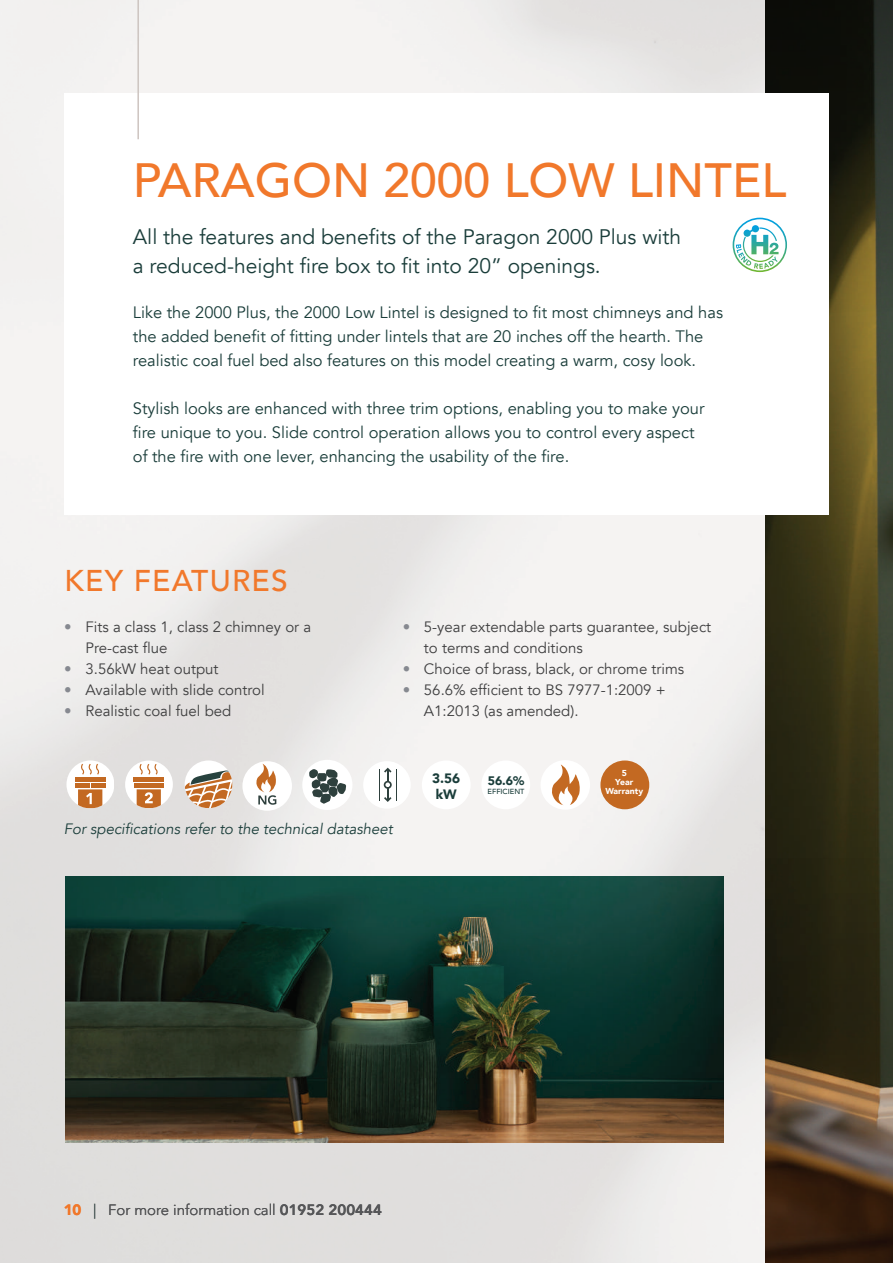
<style>
.page{position:relative;width:893px;height:1263px;background:#fff}
.page>*{position:absolute;margin:0;border:0;box-sizing:border-box;transform-origin:0 0}
.t1{font:500 48px "Avenir";color:#f1782b}
.t2{font:500 30px "Avenir";letter-spacing:.04em;color:#f1782b}
.t3{font:21px/28.5px "Avenir";color:#1a3d3a}
.t4{font:16.5px/24px "Avenir";color:#1a3d3a}
.t5{font:15px/21px "Avenir";color:#3e3e3f}
.t6{font:italic 15px "Avenir";color:#1a3d3a}
.t7{font:300 15px "Avenir";color:#57585a}
.t8{font:900 15px "Avenir";color:#f1782b}
.t9{font:900 13.5px/16.2px "Avenir";color:#1a3d3a}
.t10{font:900 12.3px "Avenir";color:#1a3d3a}
.t11{font:900 8.7px/8.7px "Avenir";color:#fff;text-align:center}
.t12{font:500 7.35px "Avenir";color:#1a3d3a}
.s1{color:#868990}
.s2{color:#405654}
.s3{font-weight:800;color:#3e3e3f}
</style>
<div class="page">
<img style="left:0;top:0;width:765px;height:1263px">
<img style="left:765px;top:336px;width:128px;height:465px">
<svg style="left:765px;top:0;width:128px;height:336px;background:#2a2918"></svg>
<div style="left:65px;top:94px;width:764px;height:420px;background:#fff"></div>
<svg style="left:66px;top:760px;width:47px;height:48px"></svg>
<div style="left:125px;top:760px;width:48px;height:48px;background:#fff;border-radius:50%"></div>
<div style="left:149px;top:783px;width:15px;height:5px;background:#c36922"></div>
<div style="left:134px;top:783px;width:14px;height:5px;background:#c36922"></div>
<svg style="left:137px;top:789px;width:24px;height:19px"></svg>
<svg style="left:134px;top:764px;width:30px;height:18px"></svg>
<div style="left:242px;top:761px;width:50px;height:50px;background:#fff;border-radius:50%"></div>
<svg style="left:256px;top:764px;width:21px;height:41px"></svg>
<div style="left:541px;top:760px;width:49px;height:50px;background:#fff;border-radius:50%"></div>
<svg style="left:552px;top:765px;width:28px;height:40px"></svg>
<div style="left:302px;top:760px;width:50px;height:50px;background:#fff;border-radius:50%"></div>
<svg style="left:309px;top:769px;width:37px;height:35px"></svg>
<div style="left:363px;top:761px;width:48px;height:48px;background:#fff;border-radius:50%"></div>
<svg style="left:384px;top:768px;width:8px;height:34px"></svg>
<hr style="left:379px;top:769px;width:1px;height:32px;background:#2e403d">
<hr style="left:396px;top:769px;width:1px;height:32px;background:#2e403d">
<div style="left:422px;top:760px;width:49px;height:49px;background:#fff;border-radius:50%"></div>
<div style="left:481px;top:760px;width:49px;height:49px;background:#fff;border-radius:50%"></div>
<div style="left:600px;top:760px;width:49px;height:49px;background:#c36922;border-radius:50%"></div>
<hr style="left:137px;top:0;width:2px;height:139px;background:#cdc4c0">
<img style="left:66px;top:876px;width:657px;height:267px">
<div style="left:185px;top:760px;width:47px;height:48px;background:#fff;border-radius:50%"></div>
<svg style="left:185px;top:770px;width:47px;height:38px"></svg>
<svg style="left:733px;top:218px;width:54px;height:54px"></svg>
<svg style="left:743px;top:225px;width:36px;height:37px"></svg>
<svg style="left:736px;top:244px;width:42px;height:25px"></svg>
<svg style="left:765px;top:801px;width:128px;height:462px;background:#3b2f1c"></svg>
<h1 class="t1" style="left:133px;top:139px;width:655px">PARAGON 2000 LOW LINTEL</h1>
<p class="t3" style="left:133px;top:223px;width:550px">All the features and benefits of the Paragon 2000 Plus with a reduced-height fi re box to fit into 20” openings.</p>
<p class="t4" style="left:133px;top:300px;width:592px">Like the 2000 Plus, the 2000 Low Lintel is designed to fit most chimneys and has the added benefit of fitting under lintels that are 20 inches off the hearth. The realistic coal fuel bed also features on this model creating a warm, cosy look.</p>
<p class="t4" style="left:133px;top:396px;width:573px">Stylish looks are enhanced with three trim options, enabling you to make your fi re unique to you. Slide control operation allows you to control every aspect of the fi re with one lever, enhancing the usability of the fi re.</p>
<h2 class="t2" style="left:65px;top:555px;width:225px">KEY FEATURES</h2>
<p class="t5" style="left:86px;top:617px;width:227px;text-indent:-21px"><span class="s1">•</span> Fits a class 1, class 2 chimney or a<br>Pre-cast flue</p>
<p class="t5" style="left:64px;top:659px;width:156px"><span class="s1">•</span> 3.56kW heat output</p>
<p class="t5" style="left:64px;top:680px;width:202px"><span class="s1">•</span> Available with slide control</p>
<p class="t5" style="left:64px;top:701px;width:169px"><span class="s1">•</span> Realistic coal fuel bed</p>
<p class="t5" style="left:424px;top:617px;width:289px;text-indent:-21px"><span class="s1">•</span> 5-year extendable parts guarantee, subject to terms and conditions</p>
<p class="t5" style="left:403px;top:659px;width:283px"><span class="s1">•</span> Choice of brass, black, or chrome trims</p>
<p class="t5" style="left:424px;top:680px;width:243px;text-indent:-21px"><span class="s1">•</span> 56.6% efficient to BS 7977-1:2009 +<br>A1:2013 (as amended).</p>
<p class="t6" style="left:64px;top:820px;width:331px">For specifications refer to the technical datasheet</p>
<p class="t9" style="left:432px;top:770px;width:30px">3.56 kW</p>
<p class="t10" style="left:488px;top:770px;width:38px">56.6%</p>
<p class="t12" style="left:488px;top:785px;width:38px">EFFICIENT</p>
<p class="t11" style="left:605px;top:769px;width:39px">5<br>Year<br>Warranty</p>
<p class="t8" style="left:64px;top:1197px;width:19px">10</p>
<p class="t7" style="left:93px;top:1201px;width:290px"><span class="s2">|</span> For more information call <span class="s3">01952 200444</span></p>
</div>
